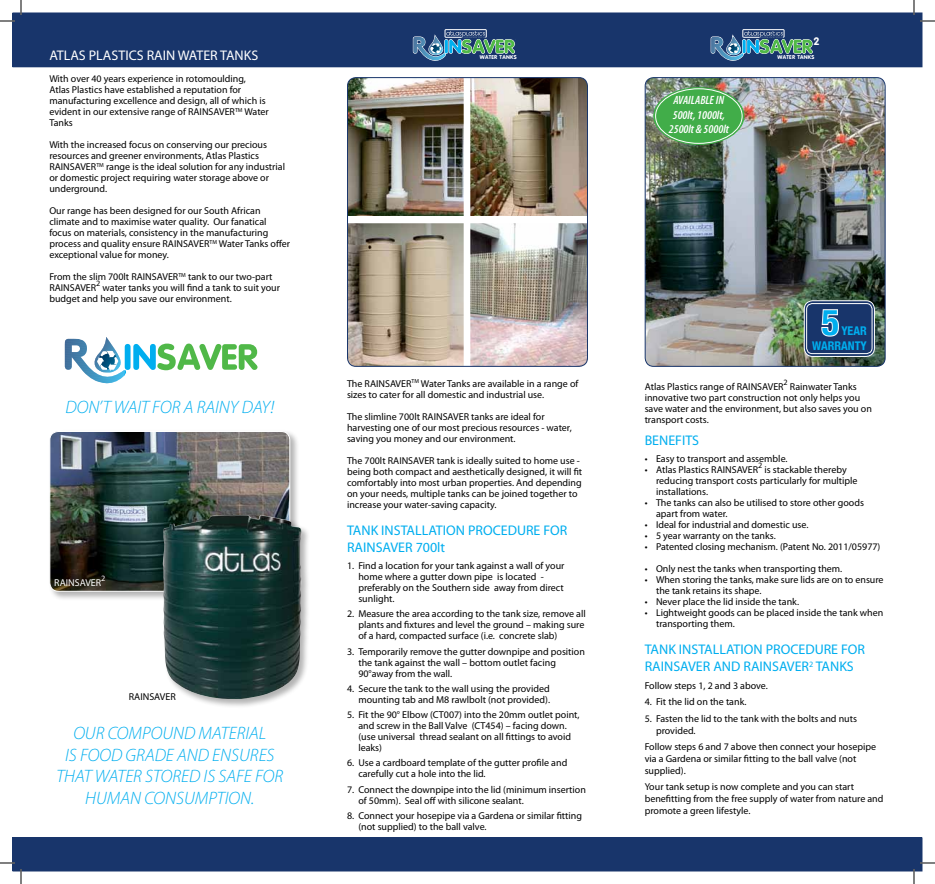
<style>
.page{position:relative;width:935px;height:884px;background:#fff}
.page>*{position:absolute;margin:0;border:0;box-sizing:border-box;transform-origin:0 0}
.t1{font:700 condensed 36px "Helvetica Neue";color:#00aeef}
.t2{font:italic 300 18px/21.6px "Myriad Pro";color:#00aeef;text-align:center}
.t3{font:14px/16.8px "Myriad Pro";color:#00aeef}
.t4{font:14px "Myriad Pro";color:#fff}
.t5{font:italic 600 condensed 12px/14.4px "Myriad Pro";color:#fff;text-align:center}
.t6{font:700 condensed 12px/14.4px "Helvetica Neue";color:#00aeef;text-align:right}
.t7{font:700 10.7px "VAG Rounded Std";color:#fff}
.t8{font:10px/11px "Myriad Pro";color:#000}
.t9{font:10px "Myriad Pro";color:#fff}
.t10{font:8.2px "Myriad Pro";color:#000}
.t11{font:8.2px "Myriad Pro";color:#fff}
.t12{font:900 5.5px "VAG Rounded Std";letter-spacing:.05em;color:#fff}
</style>
<div class="page">
<div style="left:13px;top:13px;width:909px;height:54px;background:#18356b"></div>
<div style="left:12px;top:12px;width:910px;height:55px;border:1px solid #18356b"></div>
<div style="left:13px;top:838px;width:909px;height:33px;background:#18356b"></div>
<div style="left:12px;top:837px;width:910px;height:34px;border:1px solid #18356b"></div>
<img style="left:347px;top:78px;width:117px;height:138px">
<img style="left:470px;top:78px;width:117px;height:138px">
<img style="left:470px;top:223px;width:117px;height:143px">
<img style="left:347px;top:223px;width:117px;height:143px">
<div style="left:347px;top:77px;width:241px;height:290px;border:1px solid #18356b;border-radius:9px"></div>
<img style="left:645px;top:78px;width:239px;height:288px">
<div style="left:645px;top:77px;width:241px;height:290px;border:1px solid #18356b;border-radius:9px"></div>
<svg style="left:804px;top:301px;width:70px;height:55px"></svg>
<div style="left:804px;top:300px;width:71px;height:57px;border:1px solid #fff;border-radius:9px"></div>
<div style="left:807px;top:304px;width:65px;height:50px;background:#18356b;border-radius:6px"></div>
<div style="left:806px;top:303px;width:66px;height:51px;border:1px solid #fff;border-radius:6px"></div>
<svg style="left:821px;top:309px;width:18px;height:28px"></svg>
<div style="left:743px;top:30px;width:41px;height:7px;border:1px solid #fff"></div>
<svg style="left:711px;top:31px;width:102px;height:30px"></svg>
<div style="left:445px;top:30px;width:41px;height:7px;border:1px solid #fff"></div>
<svg style="left:413px;top:31px;width:102px;height:30px"></svg>
<svg style="left:654px;top:88px;width:90px;height:56px"></svg>
<div style="left:656px;top:89px;width:86px;height:54px;background:#41ad49;border-radius:50%"></div>
<div style="left:655px;top:88px;width:88px;height:56px;border:1px solid #fff;border-radius:50%"></div>
<div style="left:48px;top:429px;width:252px;height:172px;background:#000;opacity:.3"></div>
<img style="left:50px;top:431px;width:240px;height:160px">
<div style="left:49px;top:431px;width:241px;height:161px;border:1px solid #fff;border-radius:9px"></div>
<div style="left:125px;top:325px;width:79px;height:15px;border:1px solid #fff;border-radius:2px"></div>
<svg style="left:64px;top:327px;width:194px;height:57px"></svg>
<div style="left:161px;top:513px;width:149px;height:196px;background:#000;opacity:.3"></div>
<img style="left:162px;top:515px;width:140px;height:185px">
<svg style="left:0;top:0;width:22px;height:22px"></svg>
<svg style="left:0;top:862px;width:22px;height:22px"></svg>
<svg style="left:913px;top:0;width:22px;height:22px"></svg>
<svg style="left:913px;top:862px;width:22px;height:22px"></svg>
<h3 class="t4" style="left:49px;top:48px;width:210px">ATLAS PLASTICS RAIN WATER TANKS</h3>
<p class="t8" style="left:49px;top:73px;width:221px">With over 40 years experience in rotomoulding, Atlas Plastics have established a reputation for manufacturing excellence and design, all of which is evident in our extensive range of RAINSAVER<sup>TM</sup> Water Tanks</p>
<p class="t8" style="left:49px;top:139px;width:237px">With the increased focus on conserving our precious resources and greener environments, Atlas Plastics RAINSAVER<sup>TM</sup> range is the ideal solution for any industrial or domestic project requiring water storage above or underground.</p>
<p class="t8" style="left:49px;top:205px;width:242px">Our range has been designed for our South African climate and to maximise water quality. Our fanatical focus on materials, consistency in the manufacturing process and quality ensure RAINSAVER<sup>TM</sup> Water Tanks offer exceptional value for money.</p>
<p class="t8" style="left:49px;top:271px;width:225px">From the slim 700lt RAINSAVER<sup>TM</sup> tank to our two-part<br>RAINSAVER</p>
<p class="t10" style="left:96px;top:279px;width:6px">2</p>
<p class="t8" style="left:49px;top:282px;width:232px;text-indent:53px">water tanks you will find a tank to suit your budget and help you save our environment.</p>
<h2 class="t2" style="left:65px;top:397px;width:210px">DON’T WAIT FOR A RAINY DAY!</h2>
<p class="t11" style="left:101px;top:574px;width:6px">2</p>
<p class="t9" style="left:54px;top:577px;width:48px">RAINSAVER</p>
<p class="t8" style="left:129px;top:692px;width:48px">RAINSAVER</p>
<h2 class="t2" style="left:56px;top:723px;width:228px">OUR COMPOUND MATERIAL<br>IS FOOD GRADE AND ENSURES<br>THAT WATER STORED IS SAFE FOR<br>HUMAN CONSUMPTION.</h2>
<p class="t12" style="left:480px;top:54px;width:38px">WATER TANKS</p>
<p class="t8" style="left:347px;top:378px;width:233px">The RAINSAVER<sup>TM</sup> Water Tanks are available in a range of sizes to cater for all domestic and industrial use.</p>
<p class="t8" style="left:347px;top:411px;width:226px">The slimline 700lt RAINSAVER tanks are ideal for harvesting one of our most precious resources - water, saving you money and our environment.</p>
<p class="t8" style="left:347px;top:455px;width:237px">The 700lt RAINSAVER tank is ideally suited to home use - being both compact and aesthetically designed, it will fit comfortably into most urban properties. And depending on your needs, multiple tanks can be joined together to increase your water-saving capacity.</p>
<h3 class="t3" style="left:347px;top:522px;width:222px">TANK INSTALLATION PROCEDURE FOR<br>RAINSAVER 700lt</h3>
<p class="t8" style="left:358px;top:560px;width:208px;text-indent:-11px">1. Find a location for your tank against a wall of your home where a gutter down pipe is located - preferably on the Southern side away from direct sunlight.</p>
<p class="t8" style="left:358px;top:609px;width:229px;text-indent:-11px">2. Measure the area according to the tank size, remove all plants and fixtures and level the ground – making sure of a hard, compacted surface (i.e. concrete slab)</p>
<p class="t8" style="left:358px;top:646px;width:228px;text-indent:-11px">3. Temporarily remove the gutter downpipe and position the tank against the wall – bottom outlet facing<br>90°away from the wall.</p>
<p class="t8" style="left:347px;top:683px;width:205px;text-align:right">4. Secure the tank to the wall using the provided mounting tab and M8 rawlbolt (not provided).</p>
<p class="t8" style="left:358px;top:709px;width:223px;text-indent:-11px">5. Fit the 90° Elbow (CT007) into the 20mm outlet point, and screw in the Ball Valve (CT454) – facing down. (use universal thread sealant on all fittings to avoid leaks)</p>
<p class="t8" style="left:358px;top:758px;width:210px;text-indent:-11px">6. Use a cardboard template of the gutter profile and carefully cut a hole into the lid.</p>
<p class="t8" style="left:358px;top:784px;width:229px;text-indent:-11px">7. Connect the downpipe into the lid (minimum insertion of 50mm). Seal off with silicone sealant.</p>
<p class="t8" style="left:358px;top:810px;width:225px;text-indent:-11px">8. Connect your hosepipe via a Gardena or similar fitting (not supplied) to the ball valve.</p>
<p class="t7" style="left:813px;top:35px;width:8px">2</p>
<p class="t5" style="left:669px;top:93px;width:62px">AVAILABLE IN<br>500lt, 1000lt,<br>2500lt &amp; 5000lt</p>
<p class="t12" style="left:777px;top:54px;width:38px">WATER TANKS</p>
<h1 class="t1" style="left:822px;top:301px;width:19px">5</h1>
<p class="t6" style="left:812px;top:324px;width:56px">YEAR<br>WARRANTY</p>
<p class="t10" style="left:784px;top:378px;width:6px">2</p>
<p class="t8" style="left:645px;top:381px;width:229px;text-indent:145px">Rainwater Tanks innovative two part construction not only helps you save water and the environment, but also saves you on transport costs.</p>
<h3 class="t3" style="left:645px;top:432px;width:56px">BENEFITS</h3>
<p class="t8" style="left:645px;top:453px;width:144px">• Easy to transport and assemble.</p>
<p class="t8" style="left:645px;top:464px;width:115px">• Atlas Plastics RAINSAVER</p>
<p class="t8" style="left:645px;top:381px;width:140px">Atlas Plastics range of RAINSAVER</p>
<p class="t10" style="left:758px;top:461px;width:6px">2</p>
<p class="t8" style="left:656px;top:464px;width:203px;text-indent:108px">is stackable thereby reducing transport costs particularly for multiple installations.</p>
<p class="t8" style="left:656px;top:497px;width:209px;text-indent:-11px">• The tanks can also be utilised to store other goods apart from water.</p>
<p class="t8" style="left:645px;top:519px;width:165px">• Ideal for industrial and domestic use.</p>
<p class="t8" style="left:645px;top:530px;width:133px">• 5 year warranty on the tanks.</p>
<p class="t8" style="left:645px;top:541px;width:237px">• Patented closing mechanism. (Patent No. 2011/05977)</p>
<p class="t8" style="left:645px;top:563px;width:199px">• Only nest the tanks when transporting them.</p>
<p class="t8" style="left:656px;top:574px;width:229px;text-indent:-11px">• When storing the tanks, make sure lids are on to ensure the tank retains its shape.</p>
<p class="t8" style="left:645px;top:596px;width:156px">• Never place the lid inside the tank.</p>
<p class="t8" style="left:656px;top:607px;width:229px;text-indent:-11px">• Lightweight goods can be placed inside the tank when transporting them.</p>
<h3 class="t3" style="left:645px;top:641px;width:222px">TANK INSTALLATION PROCEDURE FOR<br>RAINSAVER AND RAINSAVER<sup>2</sup> TANKS</h3>
<p class="t8" style="left:645px;top:680px;width:125px">Follow steps 1, 2 and 3 above.</p>
<p class="t8" style="left:645px;top:697px;width:103px">4. Fit the lid on the tank.</p>
<p class="t8" style="left:656px;top:712px;width:202px;line-height:12px;text-indent:-11px">5. Fasten the lid to the tank with the bolts and nuts provided.</p>
<p class="t8" style="left:645px;top:741px;width:233px;line-height:12px">Follow steps 6 and 7 above then connect your hosepipe via a Gardena or similar fitting to the ball valve (not supplied).</p>
<p class="t8" style="left:645px;top:781px;width:240px;line-height:12px">Your tank setup is now complete and you can start benefitting from the free supply of water from nature and promote a green lifestyle.</p>
</div>
